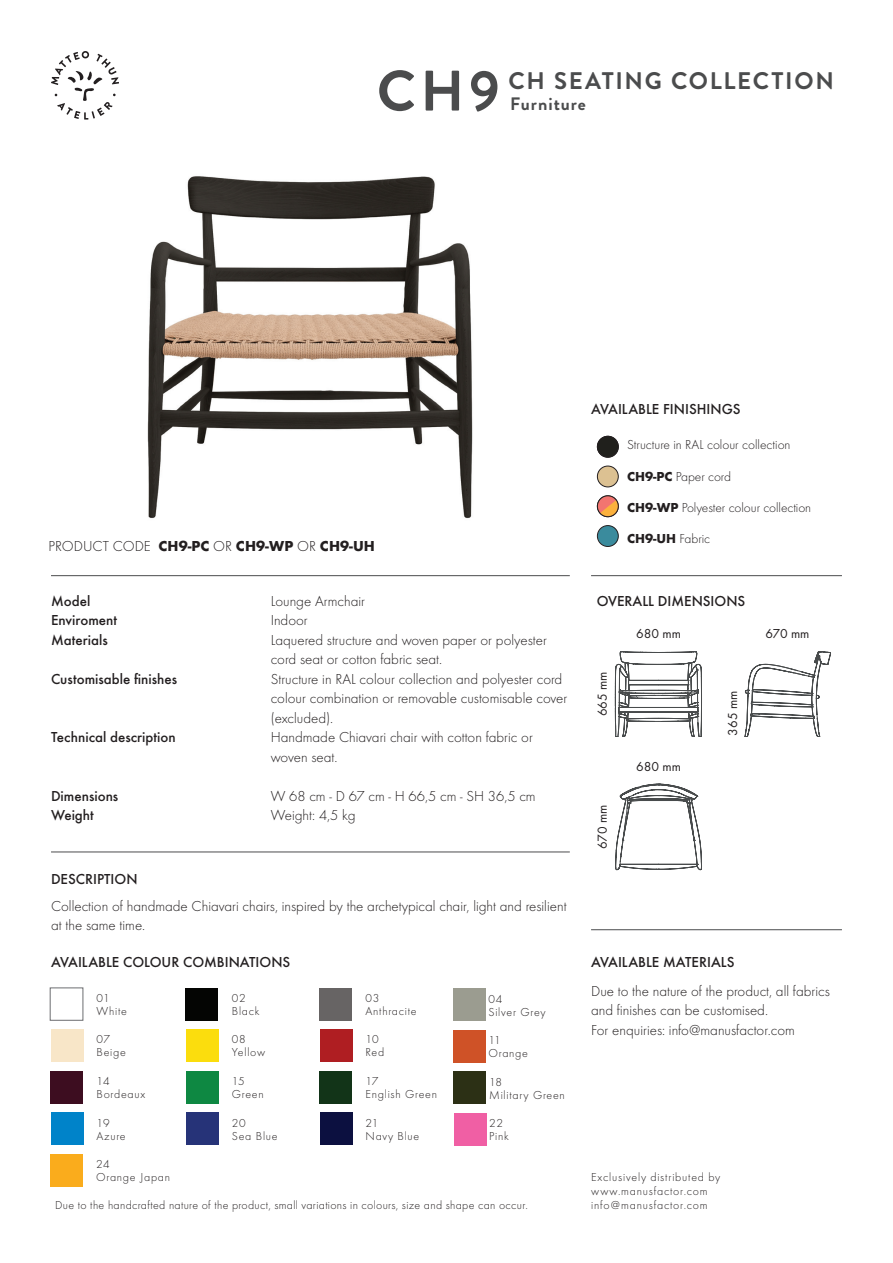
<style>
.page{position:relative;width:893px;height:1263px;background:#fff}
.page>*{position:absolute;margin:0;border:0;box-sizing:border-box;transform-origin:0 0}
.t1{font:700 57px "Brandon Grotesque";color:#4b4c4d}
.t2{font:700 24px "Brandon Grotesque";letter-spacing:.07em;color:#4b4c4d}
.t3{font:700 18px "Brandon Grotesque";letter-spacing:.05em;color:#4b4c4d}
.t4{font:300 15px/19.5px "Futura T";color:#231f20}
.t5{font:500 15px/19.5px "Futura T";color:#231f20}
.t6{font:700 15px "Futura T";color:#231f20}
.t7{font:300 13.5px "Futura T";letter-spacing:-.005em;color:#231f20}
.t8{font:13.5px "Futura T";color:#231f20}
.t9{font:700 13.5px "Futura T";color:#231f20}
.t10{font:300 12px/12.8px "Futura T";letter-spacing:.06em;color:#231f20}
.t11{font:300 12px "Futura T";letter-spacing:.025em;color:#231f20}
.s1{font-weight:300}
.s2{font-weight:700}
</style>
<div class="page">
<svg style="left:51px;top:51px;width:68px;height:68px"></svg>
<img style="left:147px;top:176px;width:326px;height:343px">
<hr style="left:591px;top:575px;width:251px;height:1px;background:#4b4c4d">
<hr style="left:51px;top:851px;width:519px;height:1px;background:#4b4c4d">
<hr style="left:591px;top:929px;width:251px;height:1px;background:#4b4c4d">
<hr style="left:51px;top:575px;width:519px;height:1px;background:#4b4c4d">
<svg style="left:615px;top:783px;width:87px;height:87px"></svg>
<svg style="left:615px;top:651px;width:87px;height:86px"></svg>
<svg style="left:744px;top:651px;width:87px;height:86px"></svg>
<div style="left:50px;top:987px;width:33px;height:34px;background:#fff;border:1px solid #6c6d70"></div>
<div style="left:51px;top:1029px;width:33px;height:33px;background:#f8e6c8"></div>
<div style="left:51px;top:1071px;width:32px;height:32px;background:#3d0d20"></div>
<div style="left:51px;top:1112px;width:33px;height:33px;background:#0083c9"></div>
<div style="left:185px;top:988px;width:33px;height:32px;background:#040503"></div>
<div style="left:186px;top:1029px;width:33px;height:33px;background:#fbdd0d"></div>
<div style="left:186px;top:1071px;width:33px;height:32px;background:#0e8842"></div>
<div style="left:186px;top:1112px;width:33px;height:33px;background:#263378"></div>
<div style="left:319px;top:988px;width:33px;height:32px;background:#676464"></div>
<div style="left:320px;top:1029px;width:33px;height:33px;background:#af1e22"></div>
<div style="left:319px;top:1071px;width:33px;height:32px;background:#123418"></div>
<div style="left:320px;top:1112px;width:33px;height:33px;background:#0c1040"></div>
<div style="left:51px;top:1154px;width:32px;height:32px;background:#faac1c"></div>
<div style="left:453px;top:989px;width:32px;height:32px;background:#9b9c90"></div>
<div style="left:453px;top:1030px;width:33px;height:33px;background:#cf5227"></div>
<div style="left:453px;top:1072px;width:33px;height:32px;background:#2c3015"></div>
<div style="left:454px;top:1113px;width:33px;height:33px;background:#f05fa4"></div>
<div style="left:597px;top:466px;width:21px;height:21px;background:#dcc192;border-radius:50%"></div>
<div style="left:597px;top:466px;width:21px;height:21px;border:1px solid #231f20;border-radius:50%"></div>
<div style="left:598px;top:496px;width:20px;height:21px;background:#f27570;border-radius:50%"></div>
<svg style="left:600px;top:500px;width:19px;height:18px"></svg>
<div style="left:597px;top:496px;width:21px;height:21px;border:1px solid #231f20;border-radius:50%"></div>
<div style="left:597px;top:436px;width:21px;height:21px;background:#20201c;border-radius:50%"></div>
<div style="left:597px;top:436px;width:21px;height:21px;border:1px solid #231f20;border-radius:50%"></div>
<div style="left:598px;top:526px;width:20px;height:20px;background:#3a8b9d;border-radius:50%"></div>
<div style="left:597px;top:525px;width:21px;height:22px;border:1px solid #231f20;border-radius:50%"></div>
<h1 class="t1" style="left:377px;top:51px;width:124px">CH9</h1>
<h2 class="t2" style="left:508px;top:64px;width:327px">CH SEATING COLLECTION</h2>
<p class="t3" style="left:510px;top:91px;width:77px">Furniture</p>
<p class="t6" style="left:48px;top:537px;width:328px"><span class="s1">PRODUCT CODE</span> CH9-PC <span class="s1">OR</span> CH9-WP <span class="s1">OR</span> CH9-UH</p>
<p class="t5" style="left:591px;top:399px;width:151px">AVAILABLE FINISHINGS</p>
<p class="t7" style="left:627px;top:437px;width:165px">Structure in RAL colour collection</p>
<p class="t7" style="left:627px;top:468px;width:105px"><span class="s2">CH9-PC</span> Paper cord</p>
<p class="t7" style="left:627px;top:499px;width:186px"><span class="s2">CH9-WP</span> Polyester colour collection</p>
<p class="t9" style="left:627px;top:530px;width:85px">CH9-UH <span class="s1">Fabric</span></p>
<p class="t5" style="left:51px;top:591px;width:68px">Model<br>Enviroment<br>Materials</p>
<p class="t5" style="left:51px;top:669px;width:128px">Customisable finishes</p>
<p class="t5" style="left:51px;top:727px;width:126px">Technical description</p>
<p class="t5" style="left:51px;top:786px;width:69px">Dimensions<br>Weight</p>
<p class="t4" style="left:271px;top:591px;width:298px">Lounge Armchair<br>Indoor<br>Laquered structure and woven paper or polyester cord seat or cotton fabric seat.<br>Structure in RAL colour collection and polyester cord colour combination or removable customisable cover (excluded).<br>Handmade Chiavari chair with cotton fabric or woven seat.</p>
<p class="t4" style="left:271px;top:786px;width:266px">W 68 cm - D 67 cm - H 66,5 cm - SH 36,5 cm<br>Weight: 4,5 kg</p>
<p class="t5" style="left:51px;top:869px;width:88px">DESCRIPTION</p>
<p class="t4" style="left:51px;top:896px;width:517px">Collection of handmade Chiavari chairs, inspired by the archetypical chair, light and resilient at the same time.</p>
<p class="t5" style="left:51px;top:952px;width:241px">AVAILABLE COLOUR COMBINATIONS</p>
<p class="t10" style="left:97px;top:992px;width:32px">01<br>White</p>
<p class="t10" style="left:97px;top:1032px;width:31px">07<br>Beige</p>
<p class="t10" style="left:97px;top:1075px;width:50px">14<br>Bordeaux</p>
<p class="t10" style="left:97px;top:1116px;width:31px">19<br>Azure</p>
<p class="t10" style="left:232px;top:992px;width:29px">02<br>Black</p>
<p class="t10" style="left:232px;top:1032px;width:35px">08<br>Yellow</p>
<p class="t10" style="left:232px;top:1075px;width:33px">15<br>Green</p>
<p class="t10" style="left:232px;top:1116px;width:47px">20<br>Sea Blue</p>
<p class="t10" style="left:96px;top:1158px;width:75px">24<br>Orange Japan</p>
<p class="t10" style="left:365px;top:992px;width:53px">03<br>Anthracite</p>
<p class="t10" style="left:365px;top:1032px;width:20px">10<br>Red</p>
<p class="t10" style="left:365px;top:1075px;width:73px">17<br>English Green</p>
<p class="t10" style="left:365px;top:1116px;width:55px">21<br>Navy Blue</p>
<p class="t10" style="left:488px;top:993px;width:58px">04<br>Silver Grey</p>
<p class="t10" style="left:488px;top:1033px;width:41px">11<br>Orange</p>
<p class="t10" style="left:489px;top:1076px;width:77px">18<br>Military Green</p>
<p class="t10" style="left:489px;top:1116px;width:21px">22<br>Pink</p>
<p class="t5" style="left:597px;top:591px;width:150px">OVERALL DIMENSIONS</p>
<p class="t8" style="left:594px;top:716px;width:46px;rotate:-90deg">665 mm</p>
<p class="t8" style="left:594px;top:849px;width:46px;rotate:-90deg">670 mm</p>
<p class="t8" style="left:636px;top:625px;width:46px">680 mm</p>
<p class="t8" style="left:636px;top:759px;width:46px">680 mm</p>
<p class="t8" style="left:725px;top:736px;width:46px;rotate:-90deg">365 mm</p>
<p class="t8" style="left:765px;top:625px;width:46px">670 mm</p>
<p class="t5" style="left:591px;top:952px;width:145px">AVAILABLE MATERIALS</p>
<p class="t4" style="left:591px;top:981px;width:240px">Due to the nature of the product, all fabrics and finishes can be customised.<br>For enquiries: info@manusfactor.com</p>
<p class="t10" style="left:591px;top:1170px;width:131px;line-height:13.5px">Exclusively distributed by www.manusfactor.com</p>
<p class="t11" style="left:55px;top:1198px;width:474px">Due to the handcrafted nature of the product, small variations in colours, size and shape can occur.</p>
<p class="t10" style="left:591px;top:1198px;width:118px">info@manusfactor.com</p>
</div>
